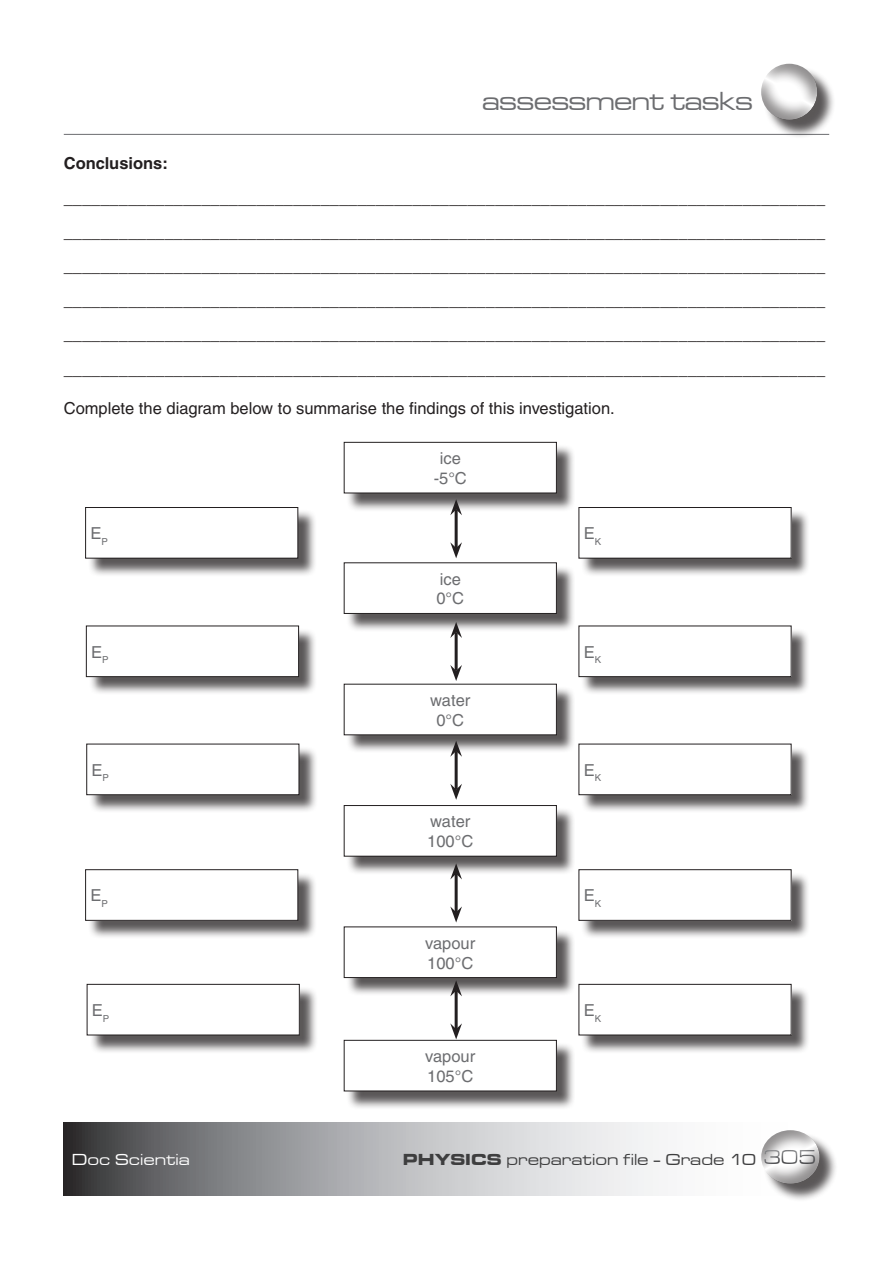
<style>
.page{position:relative;width:893px;height:1263px;background:#fff}
.page>*{position:absolute;margin:0;border:0;box-sizing:border-box;transform-origin:0 0}
.t1{font:27px "Microgramma D Medi Exte";color:#6c6d70}
.t2{font:16.5px/34.2px "Helvetica LT";color:#231f20;text-align:justify}
.t3{font:16.5px/19.8px "Helvetica LT";color:#6c6d70}
.t4{font:16.5px "Microgramma D Medi Exte";letter-spacing:.04em;color:#3e3e3f}
.t5{font:700 16.5px "Helvetica LT";color:#231f20}
.t6{font:16.5px "Microgramma D Medi Exte";letter-spacing:.04em;color:#fff}
.s1{font-family:"Microgramma D Bold Exte"}
.s2{font-size:21px;color:#6c6d70}
</style>
<div class="page">
<hr style="left:64px;top:134px;width:765px;height:1px;background:#6c6d70">
<div style="left:763px;top:66px;width:73px;height:72px;background:#231f20;opacity:.75"></div>
<div style="left:759px;top:61px;width:60px;height:60px;background:#231f20;opacity:.5"></div>
<svg style="left:64px;top:1122px;width:595px;height:73px;background:#a6a7a9"></svg>
<div style="left:764px;top:1132px;width:74px;height:70px;background:#231f20;opacity:.75"></div>
<div style="left:760px;top:1127px;width:61px;height:57px;background:#231f20;opacity:.5"></div>
<div style="left:756px;top:1143px;width:70px;height:31px;background:#231f20;opacity:.75"></div>
<div style="left:346px;top:444px;width:229px;height:68px;background:#231f20;opacity:.75"></div>
<div style="left:344px;top:442px;width:212px;height:51px;background:#fff"></div>
<div style="left:344px;top:442px;width:213px;height:51px;border:1px solid #231f20"></div>
<div style="left:88px;top:510px;width:229px;height:67px;background:#231f20;opacity:.75"></div>
<div style="left:86px;top:507px;width:212px;height:51px;background:#fff"></div>
<div style="left:85px;top:507px;width:213px;height:51px;border:1px solid #231f20"></div>
<div style="left:581px;top:510px;width:229px;height:67px;background:#231f20;opacity:.75"></div>
<div style="left:579px;top:507px;width:212px;height:51px;background:#fff"></div>
<div style="left:579px;top:507px;width:212px;height:51px;border:1px solid #231f20"></div>
<div style="left:346px;top:565px;width:229px;height:67px;background:#231f20;opacity:.75"></div>
<div style="left:344px;top:563px;width:212px;height:50px;background:#fff"></div>
<div style="left:344px;top:563px;width:213px;height:51px;border:1px solid #231f20"></div>
<div style="left:89px;top:628px;width:229px;height:67px;background:#231f20;opacity:.75"></div>
<div style="left:86px;top:626px;width:213px;height:51px;background:#fff"></div>
<div style="left:86px;top:626px;width:213px;height:51px;border:1px solid #231f20"></div>
<div style="left:581px;top:628px;width:229px;height:67px;background:#231f20;opacity:.75"></div>
<div style="left:579px;top:626px;width:212px;height:51px;background:#fff"></div>
<div style="left:579px;top:626px;width:212px;height:51px;border:1px solid #231f20"></div>
<div style="left:346px;top:686px;width:229px;height:68px;background:#231f20;opacity:.75"></div>
<div style="left:344px;top:684px;width:212px;height:51px;background:#fff"></div>
<div style="left:89px;top:746px;width:229px;height:68px;background:#231f20;opacity:.75"></div>
<div style="left:87px;top:744px;width:212px;height:51px;background:#fff"></div>
<div style="left:87px;top:744px;width:212px;height:51px;border:1px solid #231f20"></div>
<div style="left:581px;top:746px;width:229px;height:68px;background:#231f20;opacity:.75"></div>
<div style="left:579px;top:744px;width:212px;height:51px;background:#fff"></div>
<div style="left:579px;top:744px;width:212px;height:51px;border:1px solid #231f20"></div>
<div style="left:346px;top:807px;width:229px;height:68px;background:#231f20;opacity:.75"></div>
<div style="left:344px;top:805px;width:212px;height:51px;background:#fff"></div>
<div style="left:344px;top:805px;width:213px;height:51px;border:1px solid #231f20"></div>
<div style="left:88px;top:872px;width:229px;height:67px;background:#231f20;opacity:.75"></div>
<div style="left:86px;top:870px;width:212px;height:50px;background:#fff"></div>
<div style="left:85px;top:869px;width:213px;height:51px;border:1px solid #231f20"></div>
<div style="left:581px;top:872px;width:229px;height:67px;background:#231f20;opacity:.75"></div>
<div style="left:579px;top:870px;width:212px;height:50px;background:#fff"></div>
<div style="left:579px;top:869px;width:212px;height:51px;border:1px solid #231f20"></div>
<div style="left:346px;top:929px;width:229px;height:67px;background:#231f20;opacity:.75"></div>
<div style="left:344px;top:927px;width:212px;height:50px;background:#fff"></div>
<div style="left:344px;top:927px;width:213px;height:51px;border:1px solid #231f20"></div>
<div style="left:89px;top:986px;width:229px;height:68px;background:#231f20;opacity:.75"></div>
<div style="left:87px;top:984px;width:212px;height:51px;background:#fff"></div>
<div style="left:87px;top:984px;width:213px;height:51px;border:1px solid #231f20"></div>
<div style="left:581px;top:986px;width:229px;height:68px;background:#231f20;opacity:.75"></div>
<div style="left:579px;top:984px;width:212px;height:51px;background:#fff"></div>
<div style="left:579px;top:984px;width:212px;height:51px;border:1px solid #231f20"></div>
<div style="left:346px;top:1042px;width:229px;height:68px;background:#231f20;opacity:.75"></div>
<div style="left:344px;top:1040px;width:212px;height:51px;background:#fff"></div>
<div style="left:344px;top:1040px;width:213px;height:51px;border:1px solid #231f20"></div>
<hr style="left:455px;top:510px;width:3px;height:38px;background:#231f20">
<svg style="left:450px;top:499px;width:12px;height:16px"></svg>
<svg style="left:450px;top:542px;width:12px;height:16px"></svg>
<hr style="left:455px;top:632px;width:3px;height:39px;background:#231f20">
<svg style="left:450px;top:622px;width:12px;height:16px"></svg>
<svg style="left:450px;top:665px;width:12px;height:16px"></svg>
<hr style="left:455px;top:751px;width:3px;height:38px;background:#231f20">
<svg style="left:450px;top:741px;width:12px;height:16px"></svg>
<svg style="left:450px;top:784px;width:12px;height:16px"></svg>
<hr style="left:455px;top:874px;width:3px;height:38px;background:#231f20">
<svg style="left:450px;top:863px;width:12px;height:16px"></svg>
<svg style="left:450px;top:906px;width:12px;height:16px"></svg>
<hr style="left:455px;top:991px;width:3px;height:38px;background:#231f20">
<svg style="left:450px;top:980px;width:12px;height:16px"></svg>
<svg style="left:450px;top:1023px;width:12px;height:16px"></svg>
<h1 class="t1" style="left:483px;top:84px;width:272px">assessment tasks</h1>
<p class="t5" style="left:64px;top:153px;width:106px">Conclusions:</p>
<p class="t2" style="left:64px;top:181px;width:763px">___________________________________________________________________________________ ___________________________________________________________________________________ ___________________________________________________________________________________ ___________________________________________________________________________________ ___________________________________________________________________________________ ___________________________________________________________________________________</p>
<p class="t2" style="left:64px;top:391px;width:552px">Complete the diagram below to summarise the findings of this investigation.</p>
<p class="t3" style="left:434px;top:448px;width:35px;text-align:center">ice -5°C</p>
<p class="t3" style="left:90px;top:523px;width:19px">E<sub>P</sub></p>
<p class="t3" style="left:584px;top:523px;width:19px">E<sub>K</sub></p>
<p class="t3" style="left:436px;top:569px;width:29px">ice<br>0°C</p>
<p class="t3" style="left:91px;top:642px;width:19px">E<sub>P</sub></p>
<p class="t3" style="left:584px;top:642px;width:19px">E<sub>K</sub></p>
<p class="t3" style="left:430px;top:690px;width:42px;text-align:center">water<br>0°C</p>
<p class="t3" style="left:91px;top:760px;width:19px">E<sub>P</sub></p>
<p class="t3" style="left:584px;top:760px;width:19px">E<sub>K</sub></p>
<p class="t3" style="left:427px;top:812px;width:48px">water<br>100°C</p>
<p class="t3" style="left:90px;top:886px;width:19px">E<sub>P</sub></p>
<p class="t3" style="left:584px;top:886px;width:19px">E<sub>K</sub></p>
<p class="t3" style="left:425px;top:933px;width:52px">vapour<br>100°C</p>
<p class="t3" style="left:92px;top:1000px;width:19px">E<sub>P</sub></p>
<p class="t3" style="left:584px;top:1000px;width:19px">E<sub>K</sub></p>
<p class="t3" style="left:425px;top:1046px;width:52px">vapour<br>105°C</p>
<p class="t6" style="left:72px;top:1149px;width:119px">Doc Scientia</p>
<p class="t4" style="left:403px;top:1149px;width:414px"><span class="s1">PHYSICS</span> preparation file - Grade 10 <span class="s2">305</span></p>
</div>
